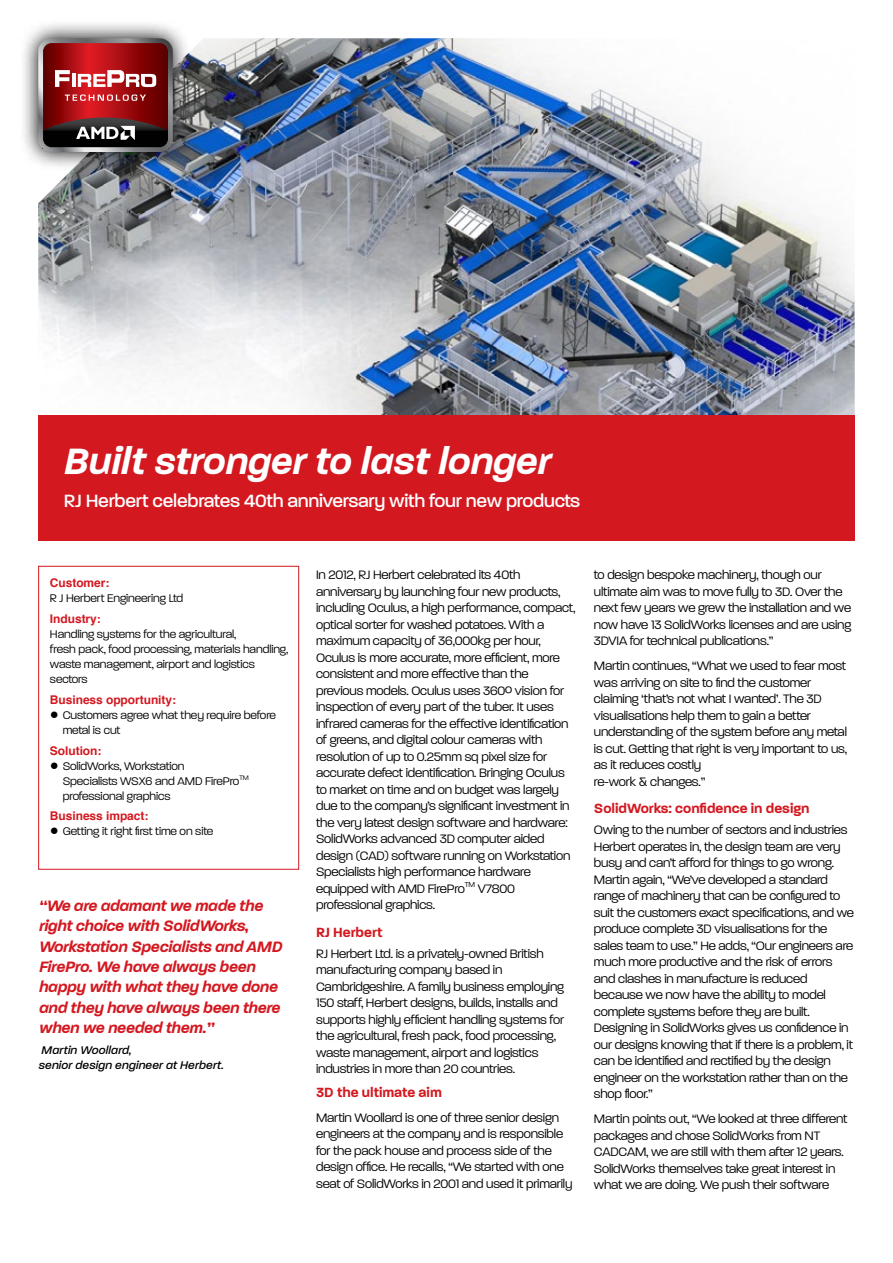
<style>
.page{position:relative;width:893px;height:1263px;background:#fff}
.page>*{position:absolute;margin:0;border:0;box-sizing:border-box;transform-origin:0 0}
.t1{font:italic 600 49.5px "Paralucent";color:#fff}
.t2{font:500 24px "Paralucent";letter-spacing:-.01em;color:#fff}
.t3{font:italic 600 20.4px/20.4px "Paralucent";letter-spacing:-.01em;color:#d31820}
.t4{font:600 18px "Paralucent";color:#d31820}
.t5{font:300 16.5px/16.5px "Paralucent";letter-spacing:-.01em;color:#000}
.t6{font:300 15px/15px "Paralucent";letter-spacing:-.005em;color:#000}
.t7{font:italic 500 15px/15px "Paralucent";letter-spacing:.01em;color:#000}
.t8{font:700 12px "Helvetica";letter-spacing:-.005em;color:#d31820}
.s1{font-family:"Arial";font-weight:400}
</style>
<div class="page">
<div style="left:38px;top:566px;width:261px;height:304px;border:1px solid #d31820"></div>
<img style="left:38px;top:38px;width:817px;height:377px">
<svg style="left:24px;top:24px;width:168px;height:146px"></svg>
<svg style="left:38px;top:38px;width:135px;height:114px;background:#883739"></svg>
<div style="left:38px;top:415px;width:817px;height:125px;background:#d31820"></div>
<h1 class="t1" style="left:64px;top:434px;width:488px">Built stronger to last longer</h1>
<h2 class="t2" style="left:64px;top:487px;width:518px">RJ Herbert celebrates 40th anniversary with four new products</h2>
<p class="t8" style="left:50px;top:573px;width:61px">Customer:</p>
<p class="t6" style="left:50px;top:590px;width:135px">R J Herbert Engineering Ltd</p>
<p class="t8" style="left:50px;top:609px;width:52px">Industry:</p>
<p class="t6" style="left:50px;top:626px;width:240px">Handling systems for the agricultural,<br>fresh pack, food processing, materials handling, waste management, airport and logistics sectors</p>
<p class="t8" style="left:50px;top:690px;width:128px">Business opportunity:</p>
<p class="t6" style="left:63px;top:707px;width:215px;text-indent:-13px"><span class="s1">●</span> Customers agree what they require before metal is cut</p>
<p class="t8" style="left:50px;top:741px;width:53px">Solution:</p>
<p class="t6" style="left:63px;top:758px;width:188px;text-indent:-13px"><span class="s1">●</span> SolidWorks, Workstation<br>Specialists WSX6 and AMD FirePro<sup>TM </sup>professional graphics</p>
<p class="t8" style="left:50px;top:806px;width:100px">Business impact:</p>
<p class="t6" style="left:50px;top:823px;width:165px"><span class="s1">●</span> Getting it right first time on site</p>
<p class="t3" style="left:39px;top:895px;width:245px">“We are adamant we made the right choice with SolidWorks,<br>Workstation Specialists and AMD<br>FirePro. We have always been happy with what they have done and they have always been there when we needed them.”</p>
<p class="t7" style="left:39px;top:1042px;width:187px">Martin Woollard,<br>senior design engineer at Herbert.</p>
<p class="t5" style="left:316px;top:566px;width:261px">In 2012, RJ Herbert celebrated its 40th anniversary by launching four new products, including Oculus, a high performance, compact, optical sorter for washed potatoes. With a maximum capacity of 36,000kg per hour, Oculus is more accurate, more efficient, more consistent and more effective than the previous models. Oculus uses 360º vision for inspection of every part of the tuber. It uses infrared cameras for the effective identification of greens, and digital colour cameras with resolution of up to 0.25mm sq pixel size for accurate defect identification. Bringing Oculus to market on time and on budget was largely due to the company’s significant investment in the very latest design software and hardware:<br>SolidWorks advanced 3D computer aided design (CAD) software running on Workstation Specialists high performance hardware equipped with AMD FirePro<sup>TM</sup> V7800 professional graphics.</p>
<p class="t4" style="left:316px;top:922px;width:68px">RJ Herbert</p>
<p class="t5" style="left:316px;top:944px;width:250px">RJ Herbert Ltd. is a privately-owned British manufacturing company based in Cambridgeshire. A family business employing 150 staff, Herbert designs, builds, installs and supports highly efficient handling systems for the agricultural, fresh pack, food processing, waste management, airport and logistics industries in more than 20 countries.</p>
<p class="t4" style="left:316px;top:1082px;width:127px">3D the ultimate aim</p>
<p class="t5" style="left:316px;top:1108px;width:258px">Martin Woollard is one of three senior design engineers at the company and is responsible for the pack house and process side of the design office. He recalls, “We started with one seat of SolidWorks in 2001 and used it primarily</p>
<p class="t5" style="left:594px;top:566px;width:259px">to design bespoke machinery, though our ultimate aim was to move fully to 3D. Over the next few years we grew the installation and we now have 13 SolidWorks licenses and are using 3DVIA for technical publications.”</p>
<p class="t5" style="left:594px;top:657px;width:255px">Martin continues, “What we used to fear most was arriving on site to find the customer claiming ‘that’s not what I wanted’. The 3D visualisations help them to gain a better understanding of the system before any metal is cut. Getting that right is very important to us, as it reduces costly<br>re-work &amp; changes.”</p>
<p class="t4" style="left:594px;top:799px;width:217px">SolidWorks: confidence in design</p>
<p class="t5" style="left:594px;top:821px;width:261px">Owing to the number of sectors and industries Herbert operates in, the design team are very busy and can’t afford for things to go wrong.<br>Martin again, “We’ve developed a standard range of machinery that can be configured to suit the customers exact specifications, and we produce complete 3D visualisations for the sales team to use.” He adds, “Our engineers are much more productive and the risk of errors and clashes in manufacture is reduced because we now have the ability to model complete systems before they are built.<br>Designing in SolidWorks gives us confidence in our designs knowing that if there is a problem, it can be identified and rectified by the design engineer on the workstation rather than on the shop floor.”</p>
<p class="t5" style="left:594px;top:1110px;width:255px">Martin points out, “We looked at three different packages and chose SolidWorks from NT CADCAM, we are still with them after 12 years.<br>SolidWorks themselves take great interest in what we are doing. We push their software</p>
</div>
